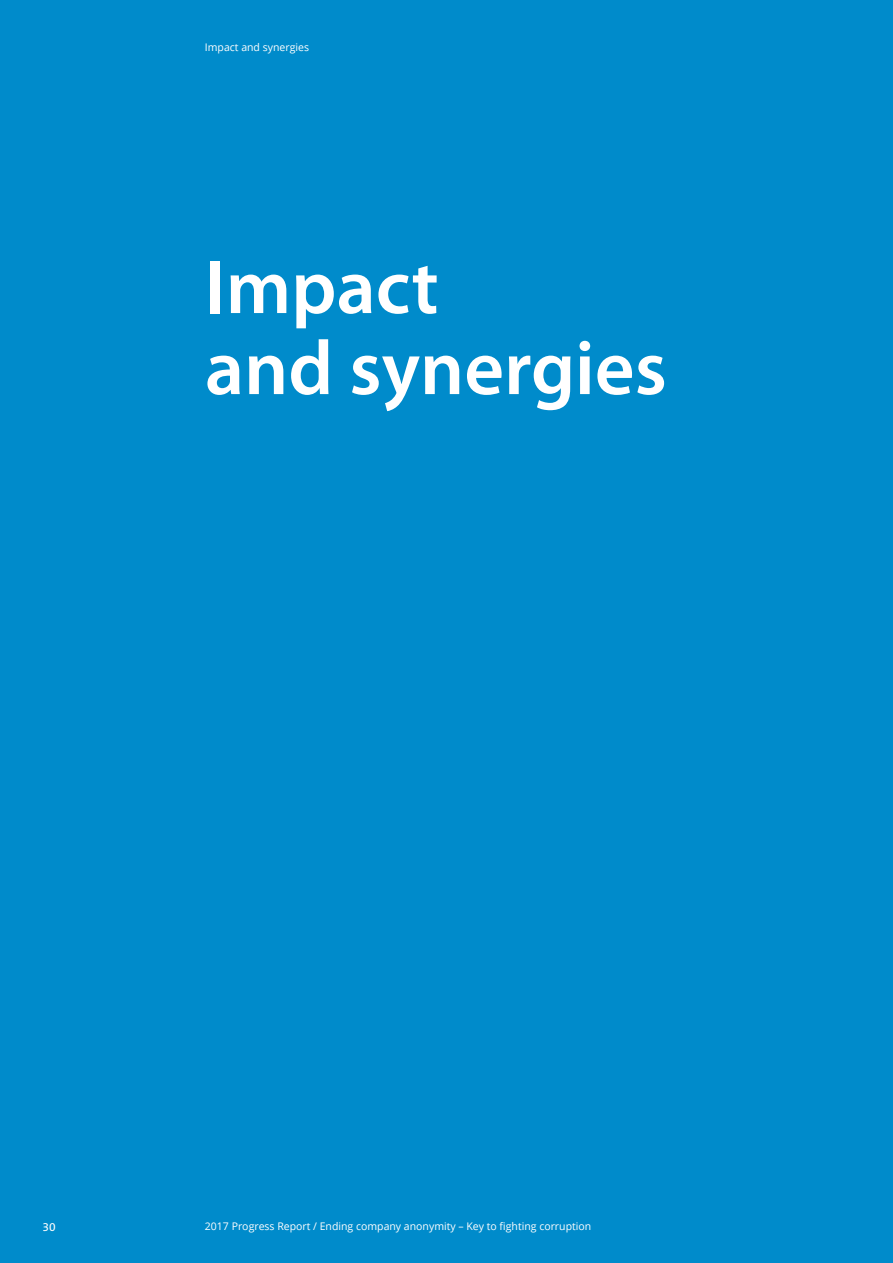
<style>
.page{position:relative;width:893px;height:1263px;background:#008bcb}
.page>*{position:absolute;margin:0;border:0;box-sizing:border-box;transform-origin:0 0}
.t1{font:600 77.25px/81px "Myriad Pro";color:#fff}
.t2{font:12px "The Sans B5 Plain";color:#fff}
.t3{font:10.5px "Open Sans";color:#fff}
</style>
<div class="page">
<p class="t3" style="left:205px;top:40px;width:106px">Impact and synergies</p>
<h1 class="t1" style="left:205px;top:245px;width:463px">Impact<br>and synergies</h1>
<p class="t2" style="left:43px;top:1221px;width:15px">30</p>
<p class="t3" style="left:205px;top:1219px;width:388px">2017 Progress Report / Ending company anonymity – Key to fighting corruption</p>
</div>
